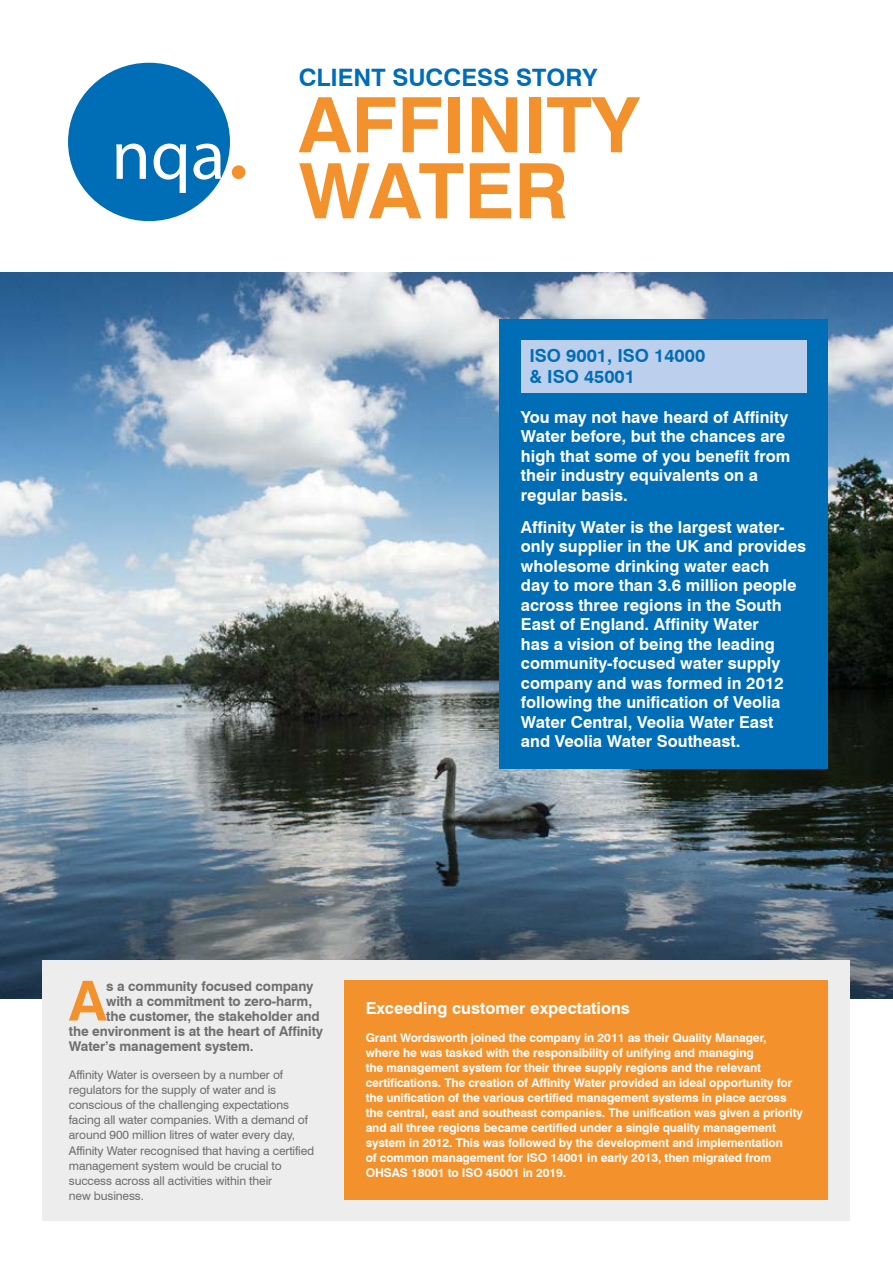
<style>
.page{position:relative;width:893px;height:1263px;background:#fff}
.page>*{position:absolute;margin:0;border:0;box-sizing:border-box;transform-origin:0 0}
.t1{font:700 76.5px/66px "Swiss 721 BT";color:#f3912d}
.t2{font:700 55.2px "Swiss 721 BT";color:#f3912d}
.t3{font:700 24px "Swiss 721 BT";color:#006db7}
.t4{font:700 18px/21px "Swiss 721 BT";color:#006db7}
.t5{font:700 16.5px/19.5px "Swiss 721 BT";color:#fff}
.t6{font:700 13.5px "Swiss 721 BT";letter-spacing:-.01em;color:#706f6f}
.t7{font:700 12px/15px "Swiss 721 BT";letter-spacing:-.01em;color:#fff}
.t8{font:12px/15.1px "Swiss 721 BT";letter-spacing:-.01em;color:#706f6f}
</style>
<div class="page">
<img style="left:0;top:272px;width:893px;height:726px">
<div style="left:68px;top:63px;width:162px;height:158px;background:#006db7;border-radius:50%"></div>
<svg style="left:116px;top:144px;width:30px;height:35px"></svg>
<svg style="left:154px;top:144px;width:32px;height:49px"></svg>
<svg style="left:193px;top:144px;width:28px;height:36px"></svg>
<svg style="left:231px;top:165px;width:14px;height:14px"></svg>
<div style="left:500px;top:319px;width:328px;height:450px;background:#006db7"></div>
<div style="left:43px;top:960px;width:807px;height:260px;background:#ededed"></div>
<div style="left:521px;top:340px;width:285px;height:53px;background:#bccfec"></div>
<div style="left:344px;top:980px;width:484px;height:220px;background:#f3912d"></div>
<h3 class="t3" style="left:299px;top:63px;width:300px">CLIENT SUCCESS STORY</h3>
<h1 class="t1" style="left:299px;top:91px;width:342px">AFFINITY<br>WATER</h1>
<h3 class="t4" style="left:529px;top:345px;width:177px">ISO 9001, ISO 14000 &amp; ISO 45001</h3>
<h3 class="t5" style="left:521px;top:407px;width:271px">You may not have heard of Affinity<br>Water before, but the chances are high that some of you benefit from their industry equivalents on a regular basis.</h3>
<p class="t5" style="left:521px;top:517px;width:287px">Affinity Water is the largest water&shy;only supplier in the UK and provides wholesome drinking water each<br>day to more than 3.6 million people across three regions in the South<br>East of England. Affinity Water<br>has a vision of being the leading community-focused water supply company and was formed in 2012 following the unification of Veolia<br>Water Central, Veolia Water East and Veolia Water Southeast.</p>
<h2 class="t2" style="left:69px;top:967px;width:39px">A</h2>
<p class="t6" style="left:106px;top:977px;width:209px">s a community focused company</p>
<p class="t6" style="left:106px;top:992px;width:207px">with a commitment to zero-harm,</p>
<p class="t6" style="left:106px;top:1007px;width:215px">the customer, the stakeholder and</p>
<p class="t6" style="left:69px;top:1023px;width:256px">the environment is at the heart of Affinity</p>
<p class="t6" style="left:69px;top:1038px;width:186px">Water’s management system.</p>
<p class="t8" style="left:69px;top:1067px;width:247px">Affinity Water is overseen by a number of regulators for the supply of water and is conscious of the challenging expectations facing all water companies. With a demand of around 900 million litres of water every day, Affinity Water recognised that having a certified management system would be crucial to success across all activities within their<br>new business.</p>
<h3 class="t5" style="left:366px;top:998px;width:266px">Exceeding customer expectations</h3>
<p class="t7" style="left:366px;top:1030px;width:439px">Grant Wordsworth joined the company in 2011 as their Quality Manager, where he was tasked with the responsibility of unifying and managing<br>the management system for their three supply regions and the relevant certifications. The creation of Affinity Water provided an ideal opportunity for the unification of the various certified management systems in place across the central, east and southeast companies. The unification was given a priority and all three regions became certified under a single quality management system in 2012. This was followed by the development and implementation<br>of common management for ISO 14001 in early 2013, then migrated from OHSAS 18001 to ISO 45001 in 2019.</p>
</div>
